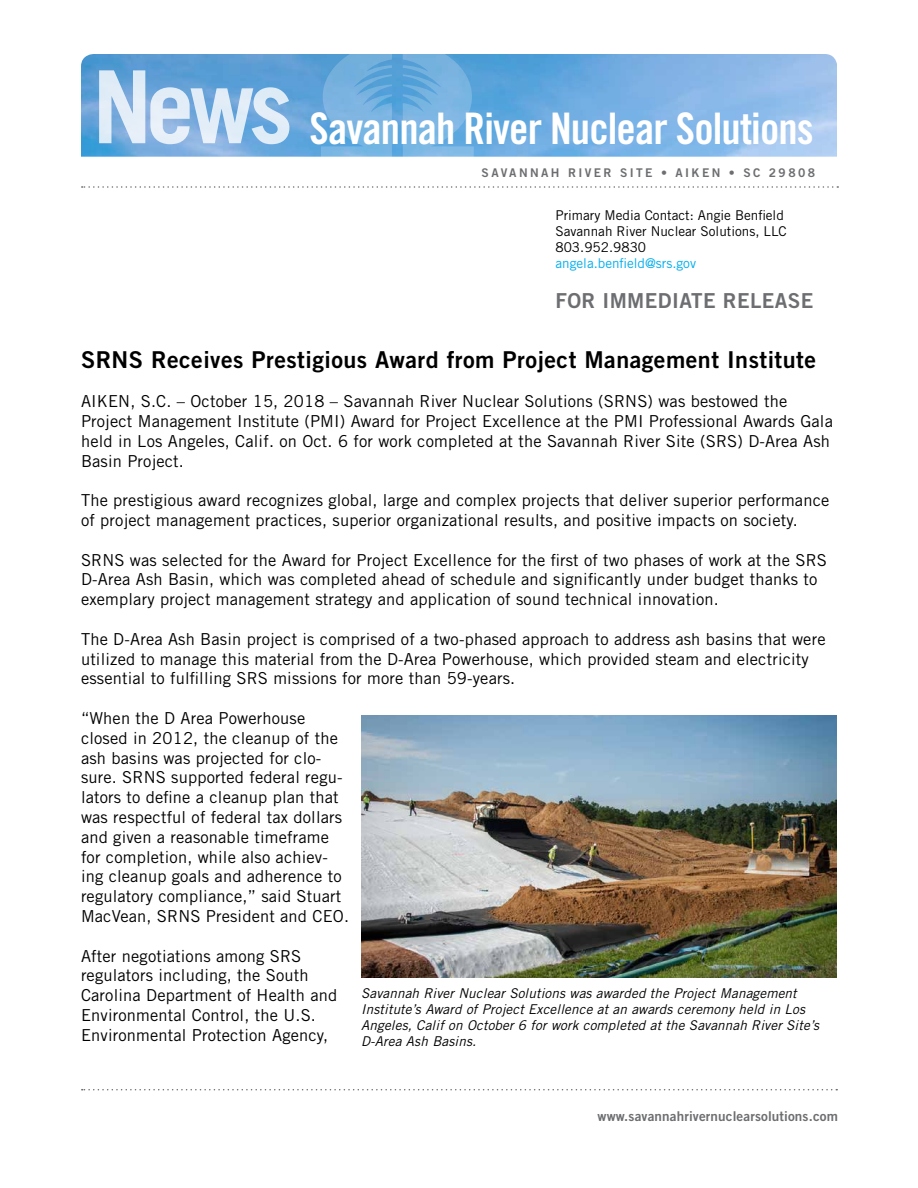
<style>
.page{position:relative;width:918px;height:1188px;background:#fff}
.page>*{position:absolute;margin:0;border:0;box-sizing:border-box;transform-origin:0 0}
.t1{font:43.5px "Trade Gothic LT Std Bd Cn 20";letter-spacing:-.02em;color:#fff}
.t2{font:23.25px "Trade Gothic LT Std Bd 2";letter-spacing:.02em;color:#000}
.t3{font:20.7px "Trade Gothic LT Std Bd 2";letter-spacing:.02em;color:#6d6e71}
.t4{font:16.5px/19.8px "Trade Gothic LT Std";letter-spacing:.01em;color:#000}
.t5{font:italic 13.5px/16.2px "Trade Gothic LT Std";letter-spacing:.01em;color:#000}
.t6{font:13.5px/16.2px "Trade Gothic LT Std";color:#000}
.t7{font:13.5px "Trade Gothic LT Std Bd 2";letter-spacing:.01em;color:#6d6e71}
.t8{font:13.5px "Trade Gothic LT Std";color:#00aeef}
.t9{font:12px "Trade Gothic LT Std Bd 2";letter-spacing:.2em;color:#6d6e71}
</style>
<div class="page">
<img style="left:81px;top:54px;width:756px;height:103px">
<svg style="left:321px;top:54px;width:71px;height:103px;background:#6faede"></svg>
<svg style="left:403px;top:54px;width:71px;height:103px;background:#72b0e0"></svg>
<svg style="left:99px;top:70px;width:190px;height:74px;background:#a7c9e8"></svg>
<svg style="left:82px;top:1089px;width:755px;height:1px"></svg>
<svg style="left:82px;top:186px;width:756px;height:2px"></svg>
<img style="left:361px;top:715px;width:475px;height:262px">
<h1 class="t1" style="left:310px;top:102px;width:506px">Savannah River Nuclear Solutions</h1>
<p class="t9" style="left:482px;top:165px;width:335px">SAVANNAH RIVER SITE • AIKEN • SC 29808</p>
<p class="t6" style="left:555px;top:207px;width:233px">Primary Media Contact: Angie Benfield<br>Savannah River Nuclear Solutions, LLC<br>803.952.9830</p>
<p class="t8" style="left:555px;top:255px;width:142px">angela.benfield@srs.gov</p>
<p class="t3" style="left:555px;top:288px;width:260px">FOR IMMEDIATE RELEASE</p>
<h2 class="t2" style="left:81px;top:345px;width:737px">SRNS Receives Prestigious Award from Project Management Institute</h2>
<p class="t4" style="left:81px;top:391px;width:753px">AIKEN, S.C. – October 15, 2018 – Savannah River Nuclear Solutions (SRNS) was bestowed the Project Management Institute (PMI) Award for Project Excellence at the PMI Professional Awards Gala held in Los Angeles, Calif. on Oct. 6 for work completed at the Savannah River Site (SRS) D-Area Ash Basin Project.</p>
<p class="t4" style="left:81px;top:490px;width:750px">The prestigious award recognizes global, large and complex projects that deliver superior performance of project management practices, superior organizational results, and positive impacts on society.</p>
<p class="t4" style="left:81px;top:550px;width:747px">SRNS was selected for the Award for Project Excellence for the first of two phases of work at the SRS<br>D-Area Ash Basin, which was completed ahead of schedule and significantly under budget thanks to exemplary project management strategy and application of sound technical innovation.</p>
<p class="t4" style="left:81px;top:629px;width:746px">The D-Area Ash Basin project is comprised of a two-phased approach to address ash basins that were utilized to manage this material from the D-Area Powerhouse, which provided steam and electricity essential to fulfilling SRS missions for more than 59-years.</p>
<p class="t4" style="left:81px;top:708px;width:270px">“When the D Area Powerhouse closed in 2012, the cleanup of the ash basins was projected for clo&shy;sure. SRNS supported federal regu&shy;lators to define a cleanup plan that was respectful of federal tax dollars and given a reasonable timeframe for completion, while also achiev&shy;ing cleanup goals and adherence to regulatory compliance,” said Stuart MacVean, SRNS President and CEO.</p>
<p class="t4" style="left:81px;top:946px;width:258px">After negotiations among SRS regulators including, the South Carolina Department of Health and Environmental Control, the U.S.<br>Environmental Protection Agency,</p>
<p class="t5" style="left:361px;top:985px;width:460px">Savannah River Nuclear Solutions was awarded the Project Management Institute’s Award of Project Excellence at an awards ceremony held in Los Angeles, Calif on October 6 for work completed at the Savannah River Site’s D-Area Ash Basins.</p>
<p class="t7" style="left:598px;top:1107px;width:242px">www.savannahrivernuclearsolutions.com</p>
</div>
